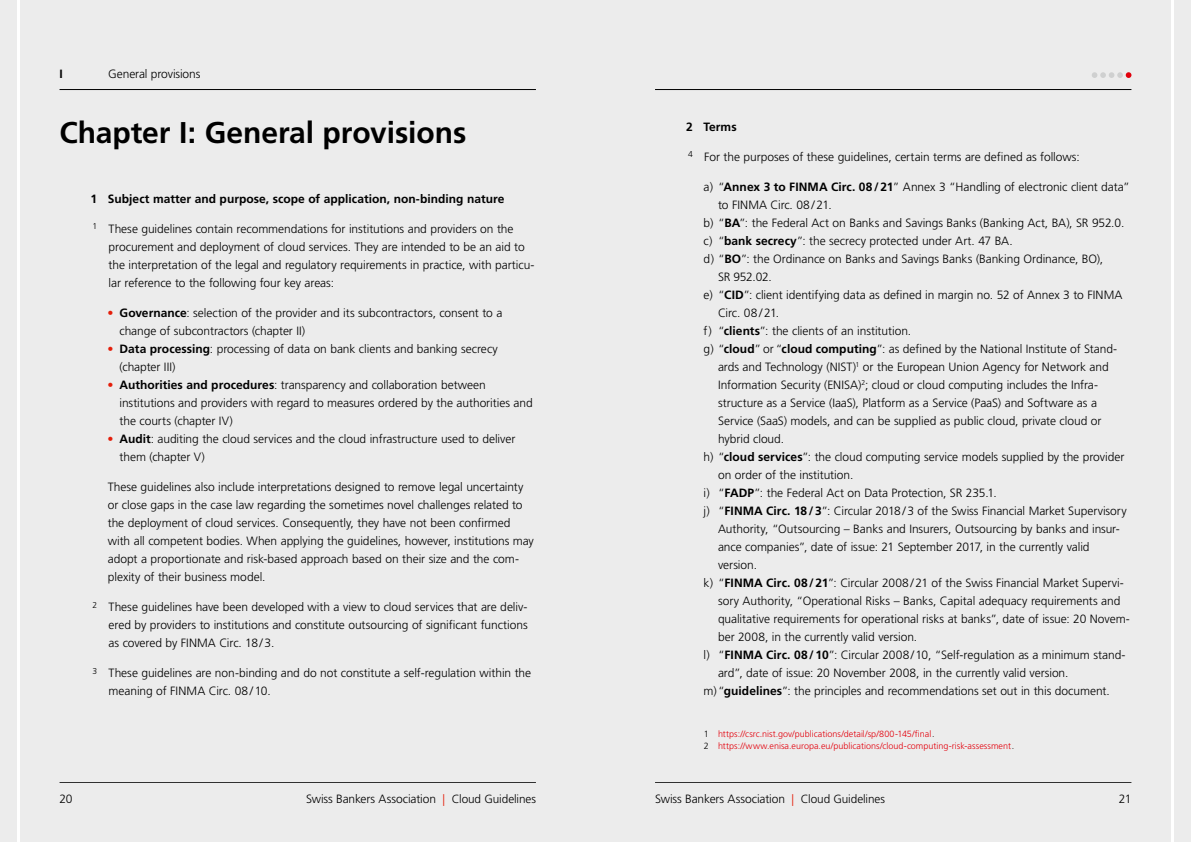
<style>
.page{position:relative;width:1191px;height:842px;background:#ececec}
.page>*{position:absolute;margin:0;border:0;box-sizing:border-box;transform-origin:0 0}
.t1{font:700 30px "Frutiger LT Std";letter-spacing:-.005em;color:#000}
.BODY__mit_1_BZ_unt{font:300 12px/18px "Frutiger LT Std";letter-spacing:-.005em;color:#000}
.KAPITEL-NR{font:700 12px "Frutiger LT Std";color:#000}
.Fussnote{font:300 9px "Frutiger LT Std";letter-spacing:.005em;color:#e3000b}
.s1{color:#e41e0a}
.s2{font-weight:700}
.s3{color:#000}
.s4{font-size:11.8px;color:#e41e0a}
.s5{font-size:11.8px}
</style>
<div class="page">
<hr style="left:1171px;top:0;width:3px;height:842px;background:#fff">
<hr style="left:17px;top:0;width:2px;height:842px;background:#fff">
<hr style="left:655px;top:89px;width:476px;height:1px;background:#000">
<hr style="left:655px;top:782px;width:476px;height:1px;background:#000">
<hr style="left:60px;top:782px;width:476px;height:1px;background:#000">
<hr style="left:60px;top:89px;width:476px;height:1px;background:#000">
<svg style="left:1092px;top:72px;width:39px;height:6px"></svg>
<p class="KAPITEL-NR" style="left:60px;top:67px;width:5px">I</p>
<p class="BODY__mit_1_BZ_unt" style="left:108px;top:65px;width:94px">General provisions</p>
<p class="t1" style="left:60px;top:115px;width:408px">Chapter I: General provisions</p>
<p class="KAPITEL-NR" style="left:90px;top:192px;width:415px">1 Subject matter and purpose, scope of application, non-binding nature</p>
<p class="BODY__mit_1_BZ_unt" style="left:109px;top:220px;width:427px;text-indent:-16px"><sup>1</sup> These guidelines contain recommendations for institutions and providers on the procurement and deployment of cloud services. They are intended to be an aid to the interpretation of the legal and regulatory requirements in practice, with particu&shy;lar reference to the following four key areas:</p>
<p class="BODY__mit_1_BZ_unt" style="left:120px;top:304px;width:384px;text-indent:-12px"><span class="s1">•</span> <span class="s2">Governance</span>: selection of the provider and its subcontractors, consent to a change of subcontractors (chapter II)</p>
<p class="BODY__mit_1_BZ_unt" style="left:120px;top:340px;width:380px;text-indent:-12px"><span class="s1">•</span> <span class="s2">Data processing</span>: processing of data on bank clients and banking secrecy (chapter III)</p>
<p class="BODY__mit_1_BZ_unt" style="left:120px;top:376px;width:415px;text-indent:-12px"><span class="s1">•</span> <span class="s2">Authorities and procedures</span>: transparency and collaboration between institutions and providers with regard to measures ordered by the authorities and the courts (chapter IV)</p>
<p class="BODY__mit_1_BZ_unt" style="left:120px;top:430px;width:397px;text-indent:-12px"><span class="s1">•</span> <span class="s2">Audit</span>: auditing the cloud services and the cloud infrastructure used to deliver them (chapter V)</p>
<p class="BODY__mit_1_BZ_unt" style="left:108px;top:478px;width:428px">These guidelines also include interpretations designed to remove legal uncertainty or close gaps in the case law regarding the sometimes novel challenges related to the deployment of cloud services. Consequently, they have not been confirmed with all competent bodies. When applying the guidelines, however, institutions may adopt a proportionate and risk-based approach based on their size and the com&shy;plexity of their business model.</p>
<p class="BODY__mit_1_BZ_unt" style="left:109px;top:598px;width:420px;text-align:justify;text-indent:-16px"><sup>2</sup> These guidelines have been developed with a view to cloud services that are deliv&shy;ered by providers to institutions and constitute outsourcing of significant functions as covered by FINMA Circ. 18/3.</p>
<p class="BODY__mit_1_BZ_unt" style="left:109px;top:664px;width:424px;text-indent:-16px"><sup>3</sup> These guidelines are non-binding and do not constitute a self-regulation within the meaning of FINMA Circ. 08/10.</p>
<p class="KAPITEL-NR" style="left:686px;top:120px;width:52px">2 Terms</p>
<p class="BODY__mit_1_BZ_unt" style="left:688px;top:148px;width:393px"><sup>4</sup> For the purposes of these guidelines, certain terms are defined as follows:</p>
<p class="BODY__mit_1_BZ_unt" style="left:718px;top:178px;width:413px;text-indent:-15px">a) “<span class="s2">Annex 3 to FINMA Circ. 08/21</span>” Annex 3 “Handling of electronic client data” to FINMA Circ. 08/21.</p>
<p class="BODY__mit_1_BZ_unt" style="left:703px;top:214px;width:422px">b) “<span class="s2">BA</span>”: the Federal Act on Banks and Savings Banks (Banking Act, BA), SR 952.0.</p>
<p class="BODY__mit_1_BZ_unt" style="left:703px;top:232px;width:311px">c) “<span class="s2">bank secrecy</span>”: the secrecy protected under Art. 47 BA.</p>
<p class="BODY__mit_1_BZ_unt" style="left:718px;top:250px;width:386px;text-indent:-15px">d) “<span class="s2">BO</span>”: the Ordinance on Banks and Savings Banks (Banking Ordinance, BO),<br>SR 952.02.</p>
<p class="BODY__mit_1_BZ_unt" style="left:718px;top:286px;width:406px;text-indent:-15px">e) “<span class="s2">CID</span>”: client identifying data as defined in margin no. 52 of Annex 3 to FINMA<br>Circ. 08/21.</p>
<p class="BODY__mit_1_BZ_unt" style="left:703px;top:322px;width:209px">f) “<span class="s2">clients</span>”: the clients of an institution.</p>
<p class="BODY__mit_1_BZ_unt" style="left:718px;top:340px;width:401px;text-indent:-15px">g) “<span class="s2">cloud</span>” or “<span class="s2">cloud computing</span>”: as defined by the National Institute of Stand&shy;ards and Technology (NIST)<sup>1</sup> or the European Union Agency for Network and Information Security (ENISA)<sup>2</sup>; cloud or cloud computing includes the Infra&shy;structure as a Service (IaaS), Platform as a Service (PaaS) and Software as a Service (SaaS) models, and can be supplied as public cloud, private cloud or hybrid cloud.</p>
<p class="BODY__mit_1_BZ_unt" style="left:718px;top:448px;width:408px;text-indent:-15px">h) “<span class="s2">cloud services</span>”: the cloud computing service models supplied by the provider on order of the institution.</p>
<p class="BODY__mit_1_BZ_unt" style="left:703px;top:484px;width:295px">i) “<span class="s2">FADP</span>”: the Federal Act on Data Protection, SR 235.1.</p>
<p class="BODY__mit_1_BZ_unt" style="left:718px;top:502px;width:410px;text-indent:-15px">j) “<span class="s2">FINMA Circ. 18/3</span>”: Circular 2018/3 of the Swiss Financial Market Supervisory Authority, “Outsourcing – Banks and Insurers, Outsourcing by banks and insur&shy;ance companies”, date of issue: 21 September 2017, in the currently valid version.</p>
<p class="BODY__mit_1_BZ_unt" style="left:718px;top:574px;width:413px;text-indent:-15px">k) “<span class="s2">FINMA Circ. 08/21</span>”: Circular 2008/21 of the Swiss Financial Market Supervi&shy;sory Authority, “Operational Risks – Banks, Capital adequacy requirements and qualitative requirements for operational risks at banks”, date of issue: 20 Novem&shy;ber 2008, in the currently valid version.</p>
<p class="BODY__mit_1_BZ_unt" style="left:718px;top:646px;width:409px;text-indent:-15px">l) “<span class="s2">FINMA Circ. 08/10</span>”: Circular 2008/10, “Self-regulation as a minimum stand&shy;ard”, date of issue: 20 November 2008, in the currently valid version.</p>
<p class="BODY__mit_1_BZ_unt" style="left:703px;top:682px;width:408px">m)“<span class="s2">guidelines</span>”: the principles and recommendations set out in this document.</p>
<p class="Fussnote" style="left:704px;top:729px;width:232px"><span class="s3">1</span> https://csrc.nist.gov/publications/detail/sp/800-145/final <span class="s3">.</span></p>
<p class="Fussnote" style="left:704px;top:741px;width:312px"><span class="s3">2</span> https://www.enisa.europa.eu/publications/cloud-computing-risk-assessment <span class="s3">.</span></p>
<p class="BODY__mit_1_BZ_unt" style="left:60px;top:790px;width:14px">20</p>
<p class="BODY__mit_1_BZ_unt" style="left:306px;top:790px;width:231px">Swiss Bankers Association <span class="s4">|</span> <span class="s5">Cloud Guidelines</span></p>
<p class="BODY__mit_1_BZ_unt" style="left:655px;top:790px;width:231px">Swiss Bankers Association <span class="s4">|</span> <span class="s5">Cloud Guidelines</span></p>
<p class="BODY__mit_1_BZ_unt" style="left:1118px;top:790px;width:14px">21</p>
</div>
